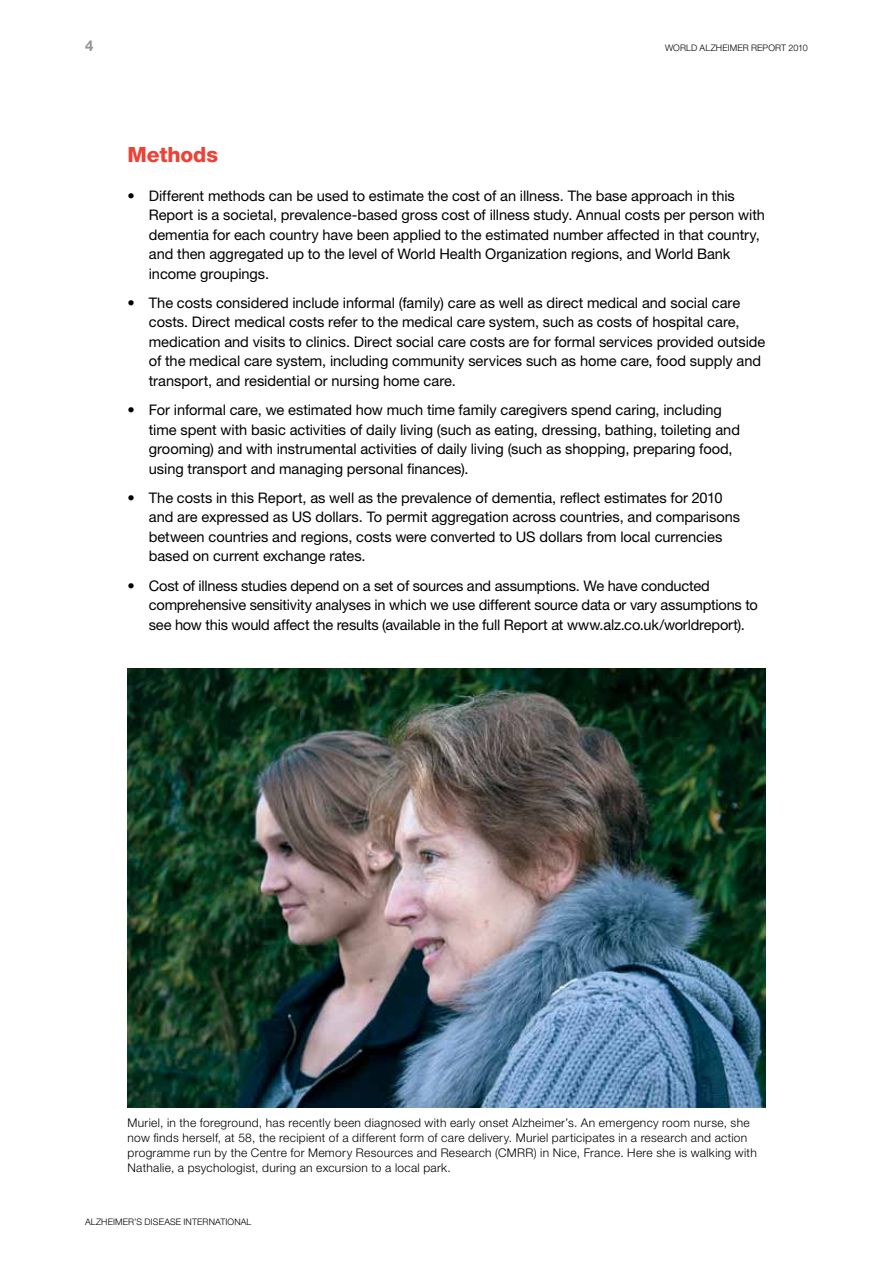
<style>
.page{position:relative;width:893px;height:1263px;background:#fff}
.page>*{position:absolute;margin:0;border:0;box-sizing:border-box;transform-origin:0 0}
.t1{font:800 21px "Helvetica Neue";letter-spacing:-.005em;color:#ef4135}
.t2{font:700 15px "Helvetica Neue";color:#939598}
.t3{font:14.7px/19.5px "Helvetica Neue";letter-spacing:-.005em;color:#000}
.t4{font:300 12px/15px "Helvetica Neue";letter-spacing:.025em;color:#000}
.t5{font:300 9px "Helvetica Neue";letter-spacing:.015em;color:#000}
</style>
<div class="page">
<img style="left:128px;top:668px;width:637px;height:439px">
<p class="t2" style="left:85px;top:36px;width:10px">4</p>
<p class="t5" style="left:665px;top:42px;width:144px">World Alzheimer ReporT 2010</p>
<h1 class="t1" style="left:128px;top:142px;width:92px">Methods</h1>
<p class="t3" style="left:149px;top:185px;width:618px;text-indent:-21px">• Different methods can be used to estimate the cost of an illness. The base approach in this Report is a societal, prevalence-based gross cost of illness study. Annual costs per person with dementia for each country have been applied to the estimated number affected in that country, and then aggregated up to the level of World Health Organization regions, and World Bank income groupings.</p>
<p class="t3" style="left:149px;top:293px;width:618px;text-indent:-21px">• The costs considered include informal (family) care as well as direct medical and social care costs. Direct medical costs refer to the medical care system, such as costs of hospital care, medication and visits to clinics. Direct social care costs are for formal services provided outside of the medical care system, including community services such as home care, food supply and transport, and residential or nursing home care.</p>
<p class="t3" style="left:149px;top:400px;width:593px;text-indent:-21px">• For informal care, we estimated how much time family caregivers spend caring, including time spent with basic activities of daily living (such as eating, dressing, bathing, toileting and grooming) and with instrumental activities of daily living (such as shopping, preparing food, using transport and managing personal finances).</p>
<p class="t3" style="left:149px;top:488px;width:593px;text-indent:-21px">• The costs in this Report, as well as the prevalence of dementia, reflect estimates for 2010 and are expressed as US dollars. To permit aggregation across countries, and comparisons between countries and regions, costs were converted to US dollars from local currencies based on current exchange rates.</p>
<p class="t3" style="left:149px;top:575px;width:611px;text-indent:-21px">• Cost of illness studies depend on a set of sources and assumptions. We have conducted comprehensive sensitivity analyses in which we use different source data or vary assumptions to see how this would affect the results (available in the full Report at www.alz.co.uk/worldreport).</p>
<p class="t4" style="left:128px;top:1114px;width:624px">Muriel, in the foreground, has recently been diagnosed with early onset Alzheimer’s. An emergency room nurse, she now finds herself, at 58, the recipient of a different form of care delivery. Muriel participates in a research and action programme run by the Centre for Memory Resources and Research (CMRR</p>
<p class="t4" style="left:534px;top:1144px;width:224px">) in Nice, France. Here she is walking with</p>
<p class="t4" style="left:128px;top:1159px;width:325px">Nathalie, a psychologist, during an excursion to a local park.</p>
<p class="t5" style="left:85px;top:1216px;width:168px">Alzheimer’s Disease International</p>
</div>
